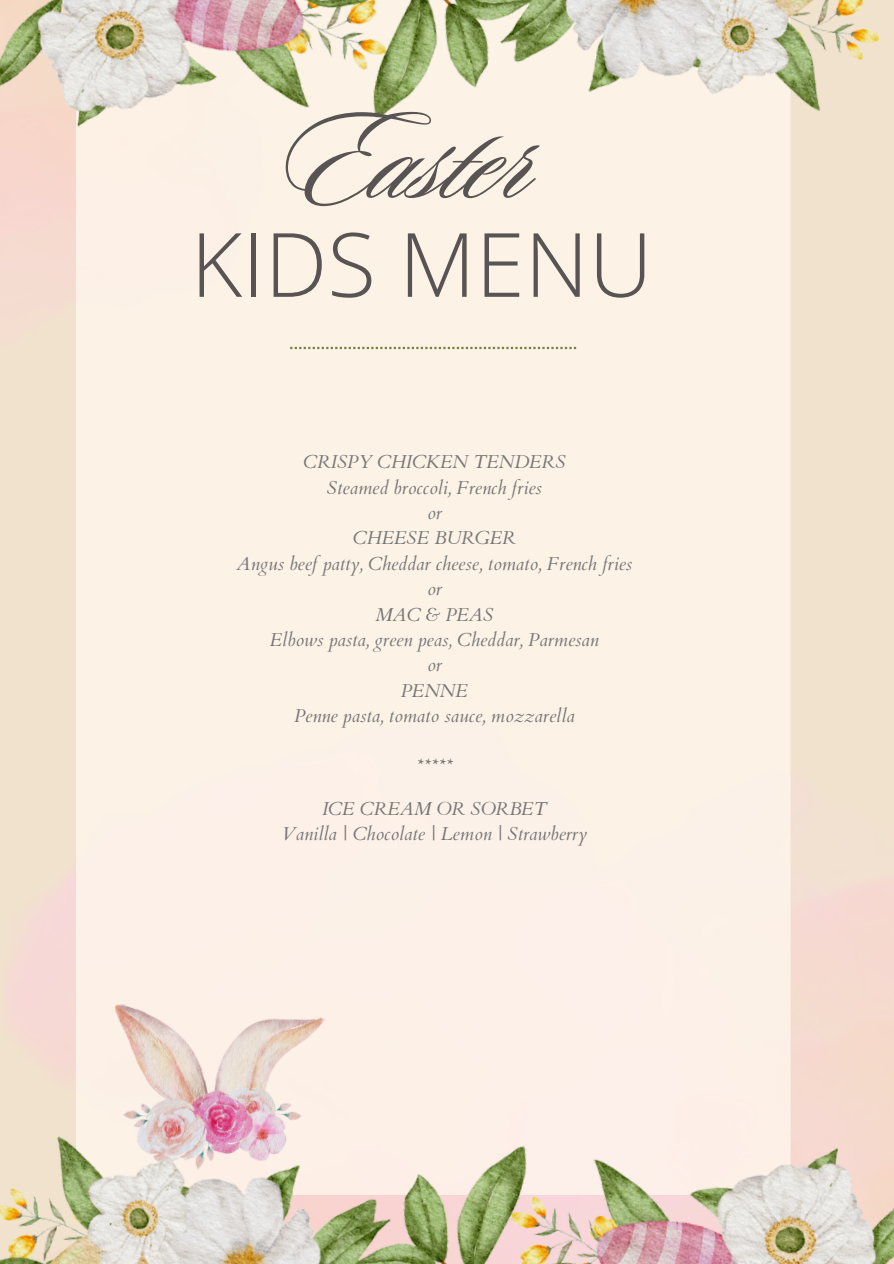
<style>
.page{position:relative;width:894px;height:1264px;background:#fff}
.page>*{position:absolute;margin:0;border:0;box-sizing:border-box;transform-origin:0 0}
.t1{font:135px "Sloop Script Pro";color:#595454}
.t2{font:300 88.8px "Open Sans";color:#595454}
.t3{font:italic 18.6px "Cardo";color:#767676}
</style>
<div class="page">
<div style="left:0;top:0;width:893px;height:1263px;background:#f1e2cd"></div>
<div style="left:76px;top:211px;width:714px;height:819px;background:#fcf2e6"></div>
<svg style="left:290px;top:347px;width:286px;height:2px"></svg>
<img style="left:115px;top:999px;width:213px;height:31px">
<img style="left:0;top:1030px;width:893px;height:233px">
<img style="left:0;top:0;width:879px;height:211px">
<p class="t1" style="left:281px;top:89px;width:252px">Easter</p>
<p class="t2" style="left:190px;top:202px;width:463px">KIDS MENU</p>
<h1 class="t3" style="left:303px;top:450px;width:264px">CRISPY CHICKEN TENDERS</h1>
<h2 class="t3" style="left:327px;top:475px;width:216px">Steamed broccoli, French fries</h2>
<p class="t3" style="left:427px;top:500px;width:16px">or</p>
<p class="t3" style="left:353px;top:526px;width:164px">CHEESE BURGER</p>
<p class="t3" style="left:236px;top:551px;width:397px">Angus beef patty, Cheddar cheese, tomato, French fries</p>
<p class="t3" style="left:427px;top:576px;width:16px">or</p>
<p class="t3" style="left:375px;top:602px;width:119px">MAC &amp; PEAS</p>
<p class="t3" style="left:270px;top:627px;width:330px">Elbows pasta, green peas, Cheddar, Parmesan</p>
<p class="t3" style="left:427px;top:653px;width:16px">or</p>
<p class="t3" style="left:401px;top:678px;width:69px">PENNE</p>
<p class="t3" style="left:294px;top:703px;width:282px">Penne pasta, tomato sauce, mozzarella</p>
<p class="t3" style="left:416px;top:754px;width:38px">*****</p>
<p class="t3" style="left:322px;top:796px;width:226px">ICE CREAM OR SORBET</p>
<p class="t3" style="left:282px;top:822px;width:307px">Vanilla | Chocolate | Lemon | Strawberry</p>
</div>
